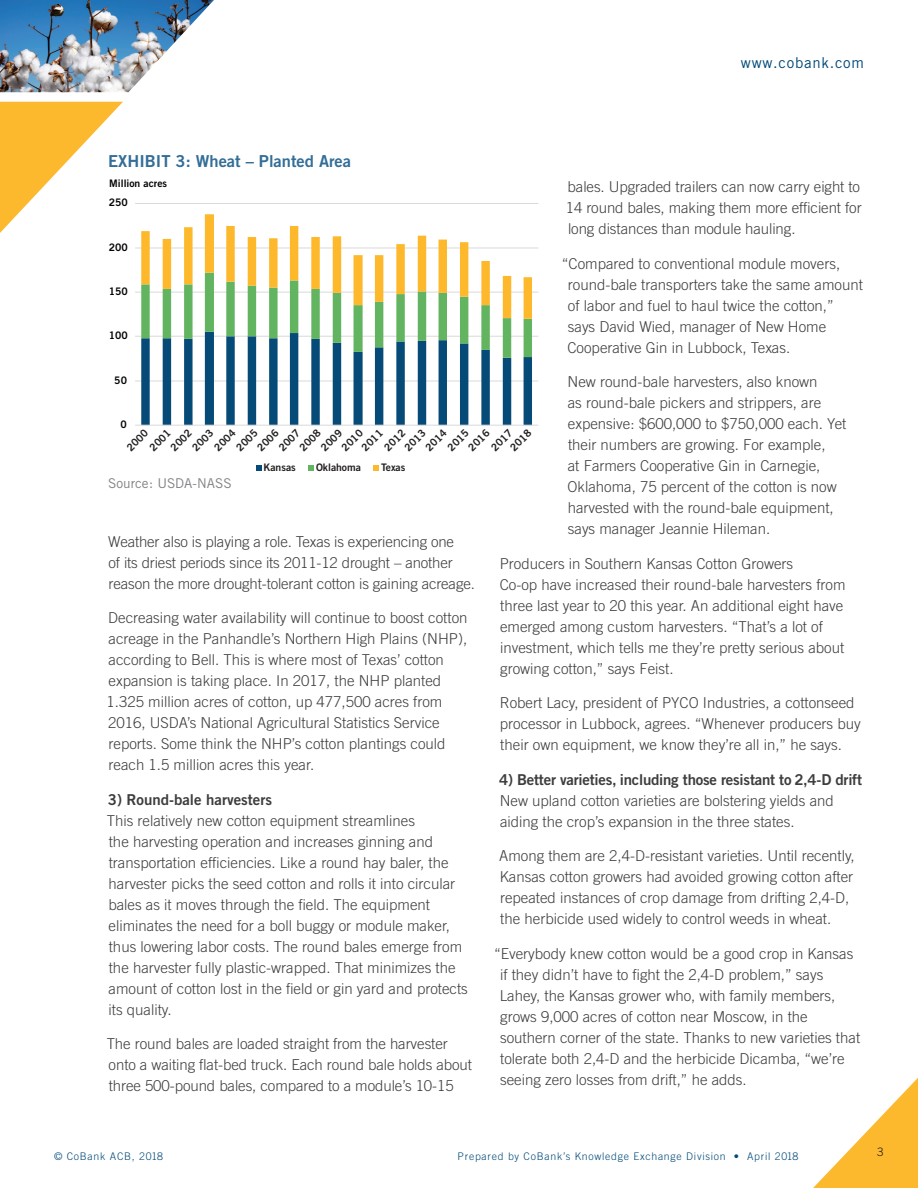
<style>
.page{position:relative;width:918px;height:1188px;background:#fff}
.page>*{position:absolute;margin:0;border:0;box-sizing:border-box;transform-origin:0 0}
.t1{font:16.5px "Trade Gothic Bold Two";color:#326e97}
.t2{font:300 15px/21px "Trade Gothic";color:#3e3d3e}
.t3{font:15px "Trade Gothic Bold Two";letter-spacing:-.015em;color:#3e3d3e}
.t4{font:15px "Trade Gothic";letter-spacing:.05em;color:#004978}
.t5{font:13.5px "Trade Gothic";color:#808285}
.t6{font:300 11.7px "Trade Gothic";color:#231f20}
.t7{font:300 10.5px "Trade Gothic";letter-spacing:.07em;color:#004978}
.t8{font:10.35px/16px "Trade Gothic Bold Two";color:#231f20}
.t9{font:10.35px/19.4px "Trade Gothic Bold Two";color:#040503}
</style>
<div class="page">
<img style="left:0;top:0;width:214px;height:92px">
<svg style="left:0;top:102px;width:123px;height:131px"></svg>
<svg style="left:813px;top:1078px;width:105px;height:110px"></svg>
<div style="left:105px;top:160px;width:449px;height:350px;background:#fff"></div>
<hr style="left:135px;top:381px;width:403px;height:1px;background:#d9d9d8">
<hr style="left:135px;top:336px;width:403px;height:1px;background:#d9d9d8">
<hr style="left:135px;top:292px;width:403px;height:1px;background:#d9d9d8">
<hr style="left:135px;top:248px;width:403px;height:1px;background:#d9d9d8">
<hr style="left:135px;top:203px;width:403px;height:1px;background:#d9d9d8">
<svg style="left:141px;top:214px;width:391px;height:211px"></svg>
<hr style="left:135px;top:425px;width:403px;height:1px;background:#d9d9d8">
<svg style="left:256px;top:465px;width:5px;height:5px"></svg>
<svg style="left:308px;top:465px;width:6px;height:5px"></svg>
<svg style="left:374px;top:465px;width:5px;height:5px"></svg>
<div style="left:108px;top:154px;width:368px;height:21px;background:#fff"></div>
<p class="t4" style="left:741px;top:54px;width:125px">www.cobank.com</p>
<p class="t1" style="left:108px;top:151px;width:244px">EXHIBIT 3: Wheat – Planted Area</p>
<p class="t9" style="left:109px;top:173px;width:60px">Million acres<br>250</p>
<p class="t2" style="left:566px;top:176px;width:297px;text-align:justify">bales. Upgraded trailers can now carry eight to 14 round bales, making them more efficient for long distances than module hauling.</p>
<p class="t2" style="left:567px;top:253px;width:297px;text-indent:-6px">“Compared to conventional module movers, round-bale transporters take the same amount of labor and fuel to haul twice the cotton,” says David Wied, manager of New Home Cooperative Gin in Lubbock, Texas.</p>
<p class="t2" style="left:567px;top:371px;width:280px">New round-bale harvesters, also known<br>as round-bale pickers and strippers, are expensive: $600,000 to $750,000 each. Yet their numbers are growing. For example,<br>at Farmers Cooperative Gin in Carnegie, Oklahoma, 75 percent of the cotton is now harvested with the round-bale equipment, says manager Jeannie Hileman.</p>
<p class="t2" style="left:500px;top:553px;width:347px">Producers in Southern Kansas Cotton Growers<br>Co-op have increased their round-bale harvesters from three last year to 20 this year. An additional eight have emerged among custom harvesters. “That’s a lot of investment, which tells me they’re pretty serious about growing cotton,” says Feist.</p>
<p class="t2" style="left:500px;top:692px;width:362px">Robert Lacy, president of PYCO Industries, a cottonseed processor in Lubbock, agrees. “Whenever producers buy their own equipment, we know they’re all in,” he says.</p>
<p class="t3" style="left:499px;top:770px;width:364px">4) Better varieties, including those resistant to 2,4-D drift</p>
<p class="t2" style="left:500px;top:790px;width:336px">New upland cotton varieties are bolstering yields and aiding the crop’s expansion in the three states.</p>
<p class="t2" style="left:499px;top:845px;width:357px">Among them are 2,4-D-resistant varieties. Until recently, Kansas cotton growers had avoided growing cotton after repeated instances of crop damage from drifting 2,4-D, the herbicide used widely to control weeds in wheat.</p>
<p class="t2" style="left:500px;top:943px;width:362px;text-indent:-6px">“Everybody knew cotton would be a good crop in Kansas if they didn’t have to fight the 2,4-D problem,” says Lahey, the Kansas grower who, with family members, grows 9,000 acres of cotton near Moscow, in the southern corner of the state. Thanks to new varieties that tolerate both 2,4-D and the herbicide Dicamba, “we’re seeing zero losses from drift,” he adds.</p>
<p class="t9" style="left:109px;top:237px;width:21px">200</p>
<p class="t9" style="left:109px;top:281px;width:21px">150</p>
<p class="t9" style="left:109px;top:326px;width:21px">100</p>
<p class="t9" style="left:114px;top:370px;width:14px">50</p>
<p class="t9" style="left:120px;top:414px;width:8px">0</p>
<p class="t8" style="left:134px;top:432px;width:27px;text-indent:-16px;rotate:-45deg">2000<br>2001</p>
<p class="t8" style="left:166px;top:443px;width:27px;rotate:-45deg">2002</p>
<p class="t8" style="left:188px;top:443px;width:27px;rotate:-45deg">2003</p>
<p class="t8" style="left:210px;top:443px;width:27px;rotate:-45deg">2004</p>
<p class="t8" style="left:232px;top:443px;width:27px;rotate:-45deg">2005</p>
<p class="t8" style="left:253px;top:443px;width:27px;rotate:-45deg">2006</p>
<p class="t8" style="left:275px;top:443px;width:27px;rotate:-45deg">2007</p>
<p class="t8" style="left:295px;top:443px;width:27px;rotate:-45deg">2008</p>
<p class="t8" style="left:317px;top:443px;width:27px;rotate:-45deg">2009</p>
<p class="t8" style="left:338px;top:443px;width:27px;rotate:-45deg">2010</p>
<p class="t8" style="left:400px;top:443px;width:27px;rotate:-45deg">2013</p>
<p class="t8" style="left:421px;top:443px;width:27px;rotate:-45deg">2014</p>
<p class="t8" style="left:443px;top:443px;width:27px;rotate:-45deg">2015</p>
<p class="t8" style="left:464px;top:443px;width:27px;rotate:-45deg">2016</p>
<p class="t8" style="left:497px;top:435px;width:27px;line-height:13.5px;text-indent:-13px;rotate:-45deg">2017<br>2018</p>
<p class="t8" style="left:358px;top:443px;width:27px;rotate:-45deg">2011</p>
<p class="t8" style="left:380px;top:443px;width:27px;rotate:-45deg">2012</p>
<p class="t8" style="left:263px;top:459px;width:34px">Kansas</p>
<p class="t8" style="left:316px;top:459px;width:47px">Oklahoma</p>
<p class="t8" style="left:381px;top:459px;width:26px">Texas</p>
<p class="t5" style="left:108px;top:475px;width:125px">Source: USDA-NASS</p>
<p class="t2" style="left:108px;top:531px;width:368px">Weather also is playing a role. Texas is experiencing one<br>of its driest periods since its 2011-12 drought – another reason the more drought-tolerant cotton is gaining acreage.</p>
<p class="t2" style="left:107px;top:607px;width:362px">Decreasing water availability will continue to boost cotton acreage in the Panhandle’s Northern High Plains (NHP), according to Bell. This is where most of Texas’ cotton expansion is taking place. In 2017, the NHP planted 1.325 million acres of cotton, up 477,500 acres from 2016, USDA’s National Agricultural Statistics Service reports. Some think the NHP’s cotton plantings could reach 1.5 million acres this year.</p>
<p class="t3" style="left:108px;top:790px;width:166px">3) Round-bale harvesters</p>
<p class="t2" style="left:107px;top:810px;width:363px">This relatively new cotton equipment streamlines<br>the harvesting operation and increases ginning and transportation efficiencies. Like a round hay baler, the harvester picks the seed cotton and rolls it into circular bales as it moves through the field. The equipment eliminates the need for a boll buggy or module maker, thus lowering labor costs. The round bales emerge from the harvester fully plastic-wrapped. That minimizes the amount of cotton lost in the field or gin yard and protects its quality.</p>
<p class="t2" style="left:107px;top:1033px;width:367px">The round bales are loaded straight from the harvester onto a waiting flat-bed truck. Each round bale holds about three 500-pound bales, compared to a module’s 10-15</p>
<p class="t7" style="left:54px;top:1150px;width:111px">© CoBank ACB, 2018</p>
<p class="t7" style="left:458px;top:1150px;width:342px">Prepared by CoBank’s Knowledge Exchange Division • April 2018</p>
<p class="t6" style="left:877px;top:1145px;width:8px">3</p>
</div>
